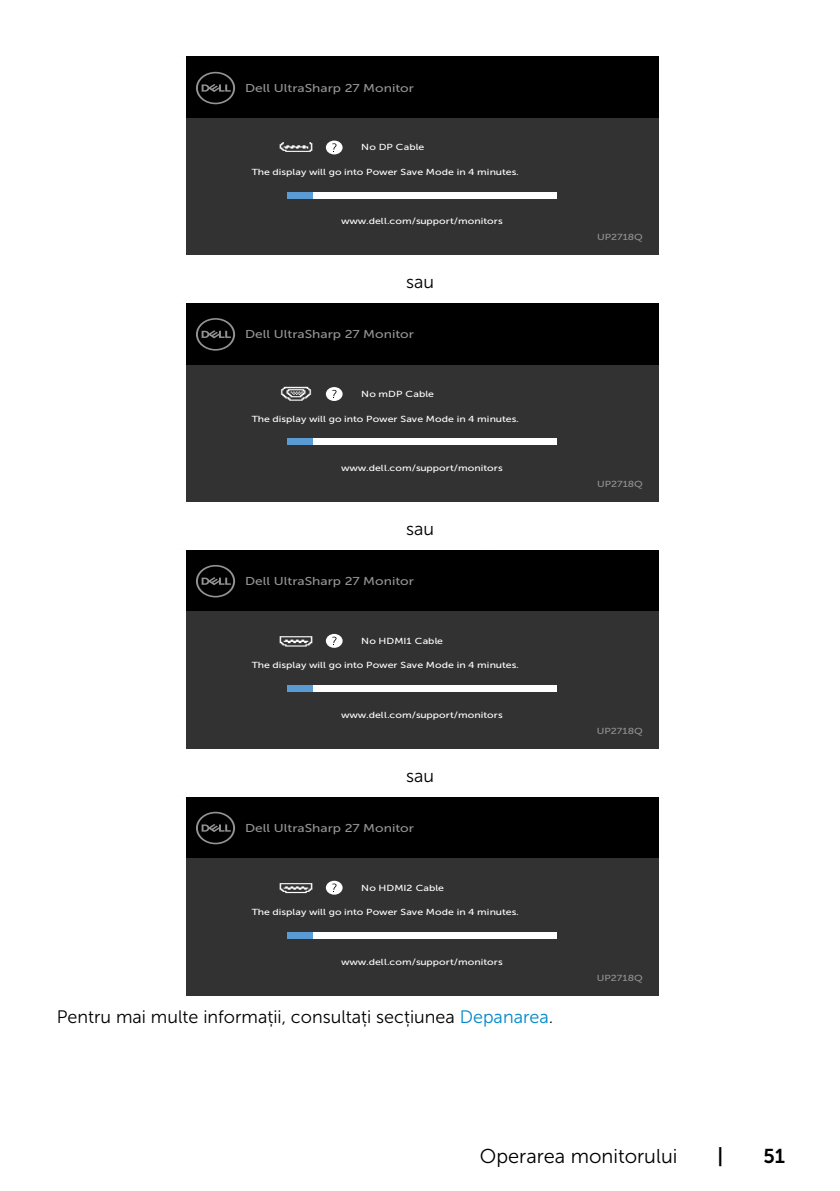
<style>
.page{position:relative;width:840px;height:1191px;background:#fff}
.page>*{position:absolute;margin:0;border:0;box-sizing:border-box;transform-origin:0 0}
.t1{font:20px "Museo Sans For Dell 300";color:#000}
.t2{font:20px "Museo Sans For Dell 700";color:#000}
.t3{font:18px "Museo Sans For Dell 300";color:#000}
.t4{font:11.4px "Museo Sans For Dell 500";color:#939392;scale:1.2 1}
.t5{font:11.4px "Museo Sans For Dell 500";color:#939392;scale:1.21 1}
.t6{font:8.8px "Museo Sans For Dell 500";letter-spacing:.005em;color:#fff;scale:1.2 1}
.t7{font:8.8px "Museo Sans For Dell 500";letter-spacing:.005em;color:#fff;scale:1.21 1}
.t8{font:8.8px "Museo Sans For Dell 500";color:#939392;scale:1.2 1}
.t9{font:8.8px "Museo Sans For Dell 500";color:#939392;scale:1.21 1}
.s1{color:#0087cb}
</style>
<div class="page">
<div style="left:186px;top:57px;width:472px;height:61px;background:#000"></div>
<svg style="left:196px;top:72px;width:39px;height:32px"></svg>
<div style="left:186px;top:118px;width:472px;height:25px;background:#323232"></div>
<div style="left:186px;top:143px;width:472px;height:24px;background:#323232"></div>
<div style="left:186px;top:167px;width:472px;height:25px;background:#323232"></div>
<div style="left:186px;top:192px;width:472px;height:25px;background:#323232"></div>
<div style="left:186px;top:217px;width:472px;height:25px;background:#323232"></div>
<div style="left:287px;top:192px;width:269px;height:6px;background:#fff"></div>
<div style="left:287px;top:192px;width:26px;height:6px;background:#5b9bd3"></div>
<img style="left:279px;top:142px;width:33px;height:10px">
<div style="left:326px;top:141px;width:16px;height:13px;background:#fff;border-radius:50%"></div>
<svg style="left:332px;top:143px;width:4px;height:9px"></svg>
<div style="left:186px;top:242px;width:472px;height:13px;background:#323232"></div>
<div style="left:186px;top:303px;width:472px;height:62px;background:#000"></div>
<svg style="left:196px;top:318px;width:39px;height:33px"></svg>
<div style="left:186px;top:365px;width:472px;height:24px;background:#323232"></div>
<div style="left:186px;top:389px;width:472px;height:25px;background:#323232"></div>
<div style="left:186px;top:414px;width:472px;height:25px;background:#323232"></div>
<div style="left:186px;top:439px;width:472px;height:24px;background:#323232"></div>
<div style="left:186px;top:463px;width:472px;height:26px;background:#323232"></div>
<div style="left:287px;top:439px;width:269px;height:6px;background:#fff"></div>
<div style="left:287px;top:439px;width:26px;height:6px;background:#5b9bd3"></div>
<div style="left:186px;top:489px;width:472px;height:13px;background:#323232"></div>
<img style="left:280px;top:386px;width:32px;height:15px">
<div style="left:326px;top:387px;width:16px;height:14px;background:#fff;border-radius:50%"></div>
<svg style="left:332px;top:390px;width:4px;height:8px"></svg>
<div style="left:186px;top:550px;width:472px;height:61px;background:#000"></div>
<svg style="left:196px;top:565px;width:39px;height:32px"></svg>
<div style="left:186px;top:611px;width:472px;height:25px;background:#323232"></div>
<div style="left:186px;top:636px;width:472px;height:25px;background:#323232"></div>
<div style="left:186px;top:661px;width:472px;height:24px;background:#323232"></div>
<div style="left:186px;top:685px;width:472px;height:25px;background:#323232"></div>
<div style="left:186px;top:710px;width:472px;height:26px;background:#323232"></div>
<div style="left:287px;top:685px;width:269px;height:7px;background:#fff"></div>
<div style="left:287px;top:685px;width:26px;height:7px;background:#5b9bd3"></div>
<div style="left:186px;top:736px;width:472px;height:12px;background:#323232"></div>
<img style="left:279px;top:636px;width:33px;height:11px">
<div style="left:326px;top:634px;width:16px;height:14px;background:#fff;border-radius:50%"></div>
<svg style="left:332px;top:636px;width:4px;height:9px"></svg>
<div style="left:186px;top:796px;width:472px;height:62px;background:#000"></div>
<svg style="left:196px;top:811px;width:39px;height:33px"></svg>
<div style="left:186px;top:858px;width:472px;height:25px;background:#323232"></div>
<div style="left:186px;top:883px;width:472px;height:24px;background:#323232"></div>
<div style="left:186px;top:907px;width:472px;height:25px;background:#323232"></div>
<div style="left:186px;top:932px;width:472px;height:25px;background:#323232"></div>
<div style="left:186px;top:957px;width:472px;height:25px;background:#323232"></div>
<div style="left:287px;top:932px;width:269px;height:6px;background:#fff"></div>
<div style="left:287px;top:932px;width:26px;height:6px;background:#5b9bd3"></div>
<div style="left:186px;top:982px;width:472px;height:13px;background:#323232"></div>
<img style="left:279px;top:883px;width:33px;height:11px">
<div style="left:326px;top:880px;width:16px;height:14px;background:#fff;border-radius:50%"></div>
<svg style="left:332px;top:883px;width:4px;height:9px"></svg>
<p class="t5" style="left:245px;top:81px;width:141px">Dell UltraSharp 27 Monitor</p>
<p class="t7" style="left:361px;top:142px;width:53px">No DP Cable</p>
<p class="t7" style="left:252px;top:167px;width:222px">The display will go into Power Save Mode in 4 minutes.</p>
<p class="t7" style="left:341px;top:216px;width:135px">www.dell.com/support/monitors</p>
<h2 class="t3" style="left:406px;top:272px;width:29px">sau</h2>
<p class="t4" style="left:245px;top:328px;width:142px">Dell UltraSharp 27 Monitor</p>
<p class="t6" style="left:361px;top:389px;width:62px">No mDP Cable</p>
<p class="t6" style="left:252px;top:414px;width:224px">The display will go into Power Save Mode in 4 minutes.</p>
<p class="t6" style="left:341px;top:463px;width:136px">www.dell.com/support/monitors</p>
<h2 class="t3" style="left:406px;top:519px;width:29px">sau</h2>
<p class="t4" style="left:245px;top:574px;width:142px">Dell UltraSharp 27 Monitor</p>
<p class="t6" style="left:361px;top:636px;width:70px">No HDMI1 Cable</p>
<p class="t6" style="left:252px;top:660px;width:224px">The display will go into Power Save Mode in 4 minutes.</p>
<p class="t6" style="left:341px;top:710px;width:136px">www.dell.com/support/monitors</p>
<h2 class="t3" style="left:406px;top:765px;width:29px">sau</h2>
<p class="t4" style="left:245px;top:821px;width:142px">Dell UltraSharp 27 Monitor</p>
<p class="t6" style="left:361px;top:882px;width:70px">No HDMI2 Cable</p>
<p class="t6" style="left:252px;top:907px;width:224px">The display will go into Power Save Mode in 4 minutes.</p>
<p class="t6" style="left:341px;top:956px;width:136px">www.dell.com/support/monitors</p>
<h2 class="t3" style="left:57px;top:1007px;width:497px">Pentru mai multe informații, consultați secțiunea <span class="s1">Depanarea</span>.</h2>
<p class="t9" style="left:596px;top:232px;width:39px">UP2718Q</p>
<p class="t8" style="left:596px;top:479px;width:40px">UP2718Q</p>
<p class="t8" style="left:596px;top:726px;width:40px">UP2718Q</p>
<p class="t8" style="left:596px;top:973px;width:40px">UP2718Q</p>
<h1 class="t1" style="left:479px;top:1145px;width:199px">Operarea monitorului</h1>
<h1 class="t2" style="left:717px;top:1144px;width:7px">|</h1>
<h1 class="t2" style="left:762px;top:1144px;width:23px">51</h1>
</div>
